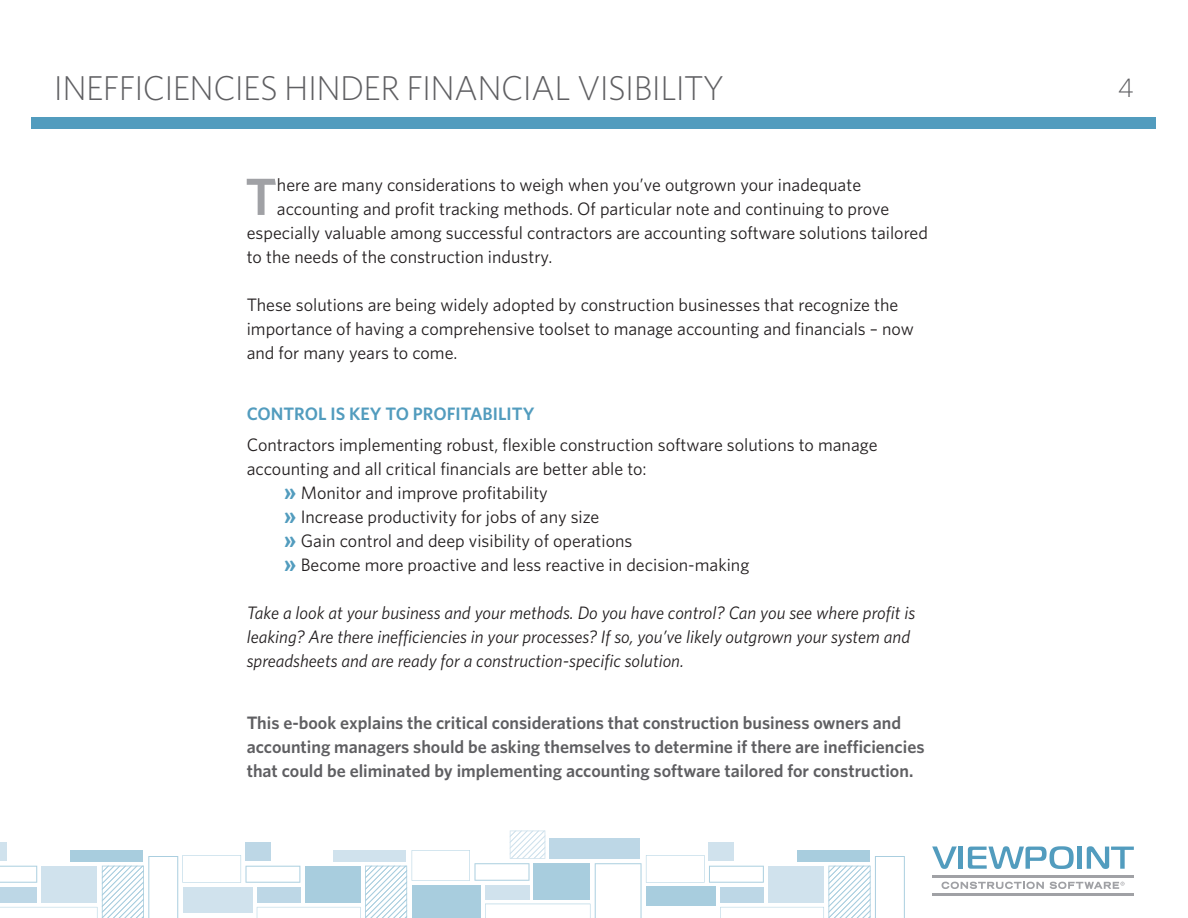
<style>
.page{position:relative;width:1188px;height:918px;background:#fff}
.page>*{position:absolute;margin:0;border:0;box-sizing:border-box;transform-origin:0 0}
.body_copy{font:600 52.5px "Whitney";color:#a0a1a5}
.t1{font:300 34.5px "Whitney";letter-spacing:-.02em;color:#5f5f62}
.t2{font:300 27px "Whitney";color:#5f5f62}
.body_copy-2{font:18px/24px "Whitney";color:#231f20}
.headline_gray{font:600 18px/24px "Whitney";color:#5f5f62}
.body_copy-3{font:italic 18px/24px "Whitney";color:#231f20}
.all_caps_subhead{font:600 18px "Whitney";color:#529cbe}
.s1{font-weight:700;font-size:21px;color:#529cbe}
</style>
<div class="page">
<svg style="left:0;top:831px;width:905px;height:87px"></svg>
<svg style="left:932px;top:847px;width:25px;height:22px"></svg>
<hr style="left:959px;top:847px;width:4px;height:22px;background:#529cbe">
<svg style="left:968px;top:846px;width:106px;height:23px"></svg>
<div style="left:1077px;top:847px;width:5px;height:22px;background:#529cbe"></div>
<svg style="left:1087px;top:846px;width:47px;height:23px"></svg>
<svg style="left:942px;top:882px;width:102px;height:7px"></svg>
<svg style="left:1050px;top:882px;width:75px;height:7px"></svg>
<hr style="left:932px;top:875px;width:202px;height:2px;background:#a0a1a5">
<hr style="left:932px;top:893px;width:202px;height:3px;background:#a0a1a5">
<div style="left:32px;top:117px;width:1124px;height:12px;background:#529cbe"></div>
<p class="t1" style="left:54px;top:65px;width:672px">INEFFICIENCIES HINDER FINANCIAL VISIBILITY</p>
<p class="body_copy" style="left:245px;top:162px;width:33px">T</p>
<p class="body_copy-2" style="left:277px;top:172px;width:586px">here are many considerations to weigh when you’ve outgrown your inadequate</p>
<p class="body_copy-2" style="left:277px;top:196px;width:614px">accounting and profit tracking methods. Of particular note and continuing to prove</p>
<p class="body_copy-2" style="left:247px;top:220px;width:683px">especially valuable among successful contractors are accounting software solutions tailored</p>
<p class="body_copy-2" style="left:247px;top:244px;width:307px">to the needs of the construction industry.</p>
<p class="body_copy-2" style="left:247px;top:292px;width:669px">These solutions are being widely adopted by construction businesses that recognize the importance of having a comprehensive toolset to manage accounting and financials – now and for many years to come.</p>
<p class="all_caps_subhead" style="left:247px;top:402px;width:289px">CONTROL IS KEY TO PROFITABILITY</p>
<p class="body_copy-2" style="left:247px;top:433px;width:632px">Contractors implementing robust, flexible construction software solutions to manage accounting and all critical financials are better able to:</p>
<p class="body_copy-2" style="left:284px;top:481px;width:265px"><span class="s1">»</span> Monitor and improve profitability</p>
<p class="body_copy-2" style="left:284px;top:505px;width:317px"><span class="s1">»</span> Increase productivity for jobs of any size</p>
<p class="body_copy-2" style="left:284px;top:529px;width:350px"><span class="s1">»</span> Gain control and deep visibility of operations</p>
<p class="body_copy-2" style="left:284px;top:553px;width:467px"><span class="s1">»</span> Become more proactive and less reactive in decision-making</p>
<p class="body_copy-3" style="left:247px;top:601px;width:670px">Take a look at your business and your methods. Do you have control? Can you see where profit is leaking? Are there inefficiencies in your processes? If so, you’ve likely outgrown your system and spreadsheets and are ready for a construction-specific solution.</p>
<p class="headline_gray" style="left:247px;top:710px;width:679px">This e-book explains the critical considerations that construction business owners and accounting managers should be asking themselves to determine if there are inefficiencies that could be eliminated by implementing accounting software tailored for construction.</p>
<h3 class="t2" style="left:1118px;top:70px;width:18px">4</h3>
</div>
